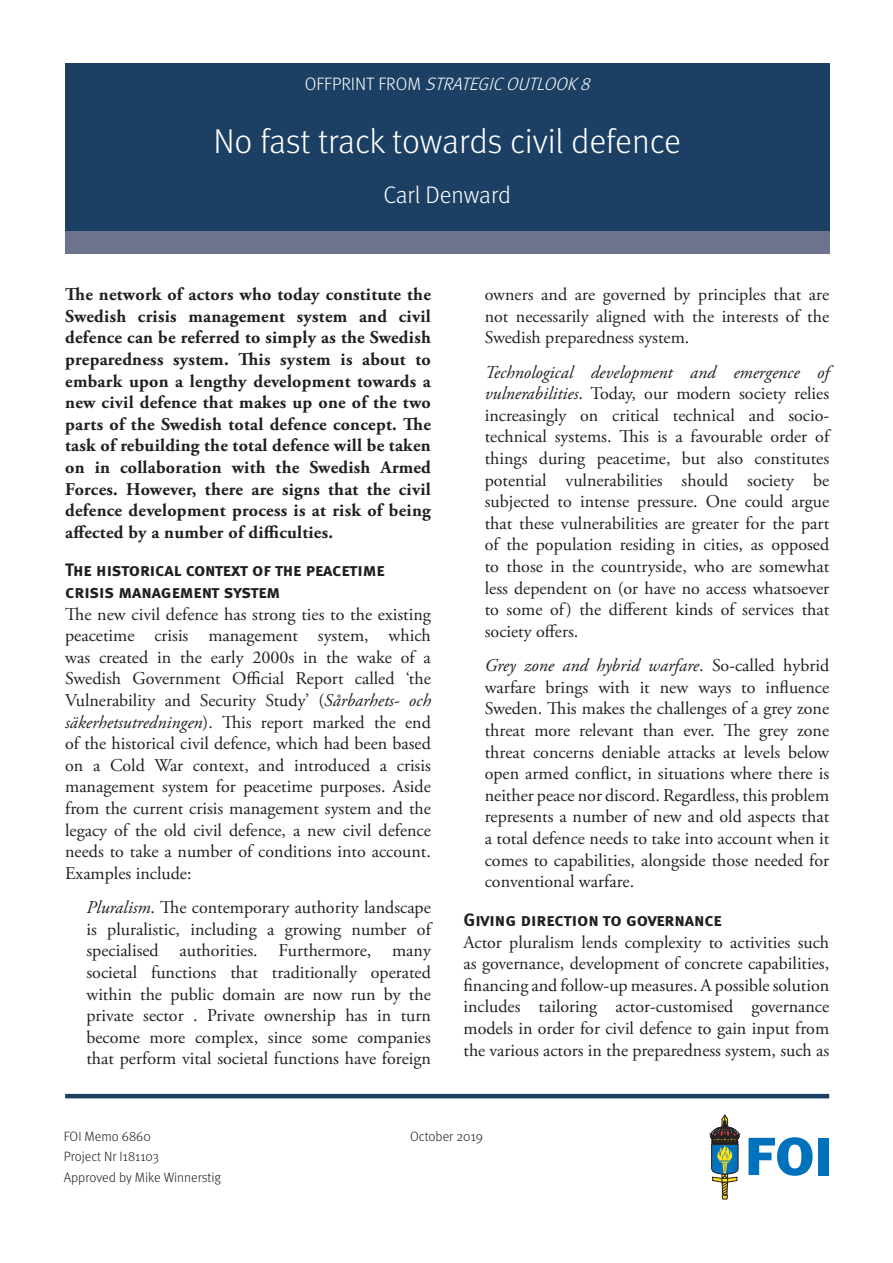
<style>
.page{position:relative;width:893px;height:1263px;background:#fff}
.page>*{position:absolute;margin:0;border:0;box-sizing:border-box;transform-origin:0 0}
.Rubrik_1{font:300 34.5px "Meta";letter-spacing:-.005em;color:#fff}
.Rubrik_2{font:300 24px "Meta";letter-spacing:-.005em;color:#fff}
.STRUT_Brödtext_inskj{font:18px/21.6px "Adobe Garamond Pro";color:#231f20;text-align:justify}
.Brödtext_första{font:18px/21.6px "Adobe Garamond Pro";color:#231f20;text-align:justify}
.Ingress{font:700 18px/21.6px "Adobe Garamond Pro";letter-spacing:.015em;color:#231f20;text-align:justify}
.Rubrik_3{font:18px/21.6px "Meta Bold Caps";letter-spacing:-.005em;color:#231f20}
.Projekttitel{font:italic 300 18px "Meta";color:#fff}
.Sidfot_sid_1{font:300 13.5px "Meta";color:#231f20}
.s1{font-style:normal}
.s2{font-style:italic}
</style>
<div class="page">
<div style="left:65px;top:208px;width:764px;height:46px;background:#6d738d"></div>
<div style="left:65px;top:63px;width:764px;height:167px;background:#1b4064"></div>
<hr style="left:65px;top:1094px;width:764px;height:4px;background:#1b4064">
<svg style="left:749px;top:1137px;width:64px;height:39px"></svg>
<div style="left:818px;top:1138px;width:11px;height:37px;background:#0072bc"></div>
<svg style="left:710px;top:1115px;width:30px;height:84px"></svg>
<p class="Projekttitel" style="left:305px;top:74px;width:292px"><span class="s1">O F F P R I N T F R O M</span> STRATEGICOUTLOOK8</p>
<p class="Rubrik_1" style="left:213px;top:121px;width:469px">No fast track towards civil defence</p>
<p class="Rubrik_2" style="left:383px;top:181px;width:129px">Carl Denward</p>
<p class="Ingress" style="left:65px;top:284px;width:367px">The network of actors who today constitute the Swedish crisis management system and civil defence can be referred to simply as the Swedish preparedness system. This system is about to embark upon a lengthy development towards a new civil defence that makes up one of the two parts of the Swedish total defence concept. The task of rebuilding the total defence will be taken on in collaboration with the Swedish Armed Forces. However, there are signs that the civil defence development process is at risk of being affected by a number of difficulties.</p>
<p class="Rubrik_3" style="left:65px;top:559px;width:321px">The historical context of the peacetime crisis management system</p>
<p class="Brödtext_första" style="left:65px;top:604px;width:367px">The new civil defence has strong ties to the existing peacetime crisis management system, which was created in the early 2000s in the wake of a Swedish Government Official Report called ‘the Vulnerability and Security Study’ (<span class="s2">Sårbarhets- och säkerhetsutredningen</span>). This report marked the end of the historical civil defence, which had been based on a Cold War context, and introduced a crisis management system for peacetime purposes. Aside from the current crisis management system and the legacy of the old civil defence, a new civil defence needs to take a number of conditions into account.<br>Examples include:</p>
<p class="STRUT_Brödtext_inskj" style="left:86px;top:897px;width:346px"><span class="s2">Pluralism</span>. The contemporary authority landscape is pluralistic, including a growing number of specialised authorities. Furthermore, many societal functions that traditionally operated within the public domain are now run by the private sector . Private ownership has in turn become more complex, since some companies that perform vital societal functions have foreign</p>
<p class="STRUT_Brödtext_inskj" style="left:485px;top:284px;width:346px">owners and are governed by principles that are not necessarily aligned with the interests of the Swedish preparedness system.</p>
<p class="STRUT_Brödtext_inskj" style="left:485px;top:362px;width:346px"><span class="s2">Technological development and emergence of vulnerabilities</span>. Today, our modern society relies increasingly on critical technical and socio&shy;technical systems. This is a favourable order of things during peacetime, but also constitutes potential vulnerabilities should society be subjected to intense pressure. One could argue that these vulnerabilities are greater for the part of the population residing in cities, as opposed to those in the countryside, who are somewhat less dependent on (or have no access whatsoever to some of) the different kinds of services that society offers.</p>
<p class="STRUT_Brödtext_inskj" style="left:485px;top:655px;width:346px"><span class="s2">Grey zone and hybrid warfare</span>. So-called hybrid warfare brings with it new ways to influence Sweden. This makes the challenges of a grey zone threat more relevant than ever. The grey zone threat concerns deniable attacks at levels below open armed conflict, in situations where there is neither peace nor discord. Regardless, this problem represents a number of new and old aspects that a total defence needs to take into account when it comes to capabilities, alongside those needed for conventional warfare.</p>
<p class="Rubrik_3" style="left:463px;top:908px;width:260px">Giving direction to governance</p>
<p class="Brödtext_första" style="left:463px;top:932px;width:367px">Actor pluralism lends complexity to activities such as governance, development of concrete capabilities, financing and follow-up measures. A possible solution includes tailoring actor-customised governance models in order for civil defence to gain input from the various actors in the preparedness system, such as</p>
<p class="Sidfot_sid_1" style="left:64px;top:1128px;width:89px">FOI Memo 6860</p>
<p class="Sidfot_sid_1" style="left:410px;top:1128px;width:74px">October 2019</p>
<p class="Sidfot_sid_1" style="left:64px;top:1149px;width:97px">Project Nr I181103</p>
<p class="Sidfot_sid_1" style="left:64px;top:1169px;width:159px">Approved by Mike Winnerstig</p>
</div>
